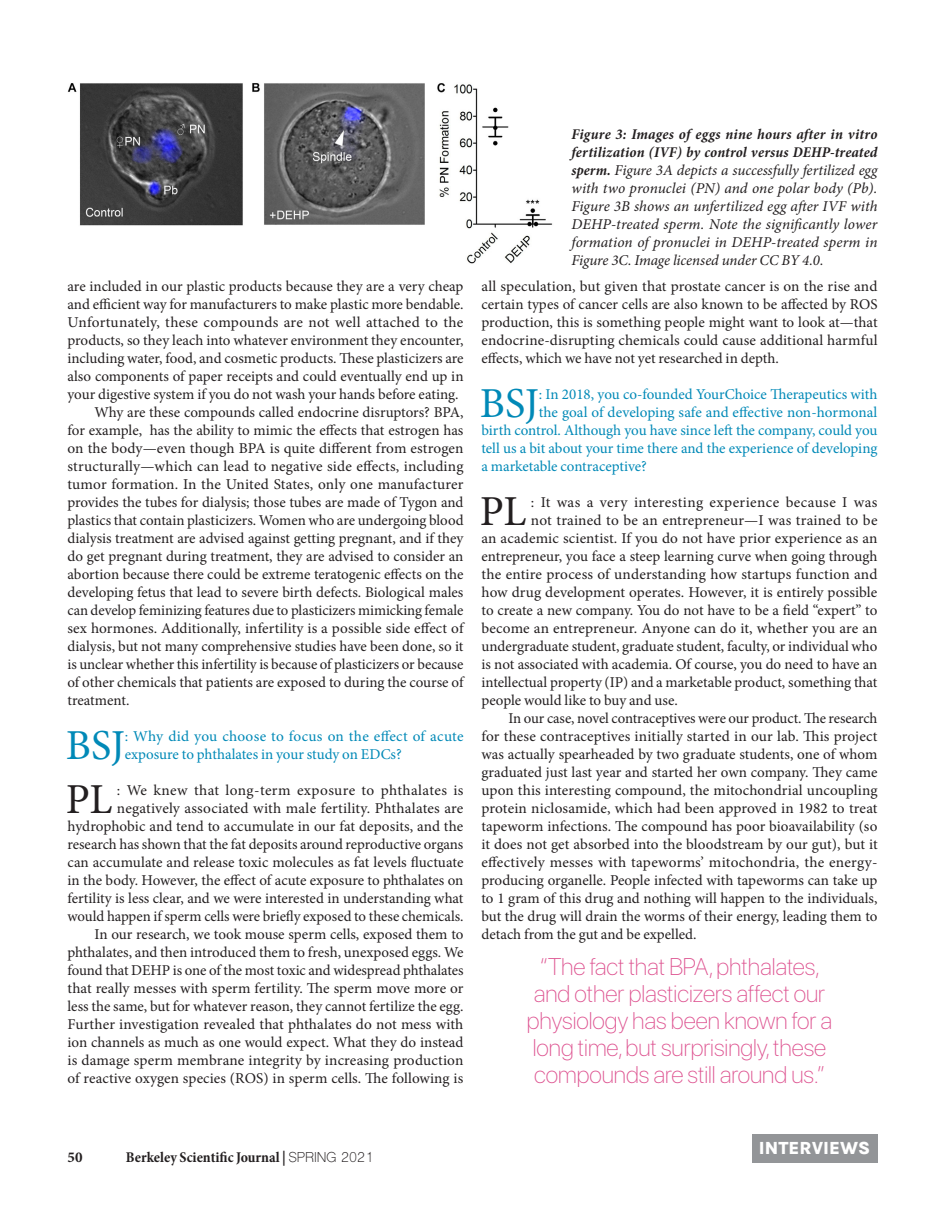
<style>
.page{position:relative;width:945px;height:1215px;background:#fff}
.page>*{position:absolute;margin:0;border:0;box-sizing:border-box;transform-origin:0 0}
.BSJ_-_Body_-_DropCap{font:42.75px "Minion Pro";letter-spacing:-.005em;color:#0089b7}
.Prof_-_Body_-_DropCa{font:42.75px "Minion Pro";color:#231f20}
.Pull_Quotes{font:100 24px/27px "SF Pro Display";color:#dd518f;text-align:center}
.t1{font:800 18px "Karla";color:#fff}
.Prof_-_Body_-_Indent{font:15px/18px "Minion Pro";color:#231f20;text-align:justify}
.Prof_-_Body_-_DropCa-2{font:15px/18px "Minion Pro";color:#231f20;text-align:justify}
.Captions{font:italic 15px/18px "Minion Pro";color:#231f20;text-align:justify}
.BSJ_-_Body_-_DropCap-2{font:15px/18px "Minion Pro";color:#0089b7}
.Prof_-_Body_-_DropCa-3{font:15px "Minion Pro";letter-spacing:.025em;color:#231f20}
.t2{font:700 condensed 15px "Minion Pro";color:#231f20}
.t3{font:700 15px "Minion Pro";color:#231f20}
.s1{font-weight:700;font-stretch:condensed}
.s2{font-family:"Shree Dev 0714";font-weight:400;font-stretch:normal;font-size:13.5px}
</style>
<div class="page">
<div style="left:752px;top:1134px;width:126px;height:28px;background:#939598"></div>
<img style="left:68px;top:83px;width:485px;height:181px">
<p class="Prof_-_Body_-_DropCa-2" style="left:68px;top:277px;width:398px">are included in our plastic products because they are a very cheap and efficient way for manufacturers to make plastic more bendable.<br>Unfortunately, these compounds are not well attached to the products, so they leach into whatever environment they encounter, including water, food, and cosmetic products. These plasticizers are also components of paper receipts and could eventually end up in your digestive system if you do not wash your hands before eating.</p>
<p class="Prof_-_Body_-_Indent" style="left:68px;top:403px;width:398px;text-indent:27px">Why are these compounds called endocrine disruptors? BPA, for example, has the ability to mimic the effects that estrogen has on the body—even though BPA is quite different from estrogen structurally—which can lead to negative side effects, including tumor formation. In the United States, only one manufacturer provides the tubes for dialysis; those tubes are made of Tygon and plastics that contain plasticizers. Women who are undergoing blood dialysis treatment are advised against getting pregnant, and if they do get pregnant during treatment, they are advised to consider an abortion because there could be extreme teratogenic effects on the developing fetus that lead to severe birth defects. Biological males can develop feminizing features due to plasticizers mimicking female sex hormones. Additionally, infertility is a possible side effect of dialysis, but not many comprehensive studies have been done, so it is unclear whether this infertility is because of plasticizers or because of other chemicals that patients are exposed to during the course of treatment.</p>
<p class="BSJ_-_Body_-_DropCap" style="left:66px;top:717px;width:60px">BSJ</p>
<p class="BSJ_-_Body_-_DropCap-2" style="left:125px;top:727px;width:340px">: Why did you choose to focus on the effect of acute exposure to phthalates in your study on EDCs?</p>
<p class="Prof_-_Body_-_DropCa" style="left:66px;top:771px;width:48px">PL</p>
<p class="Prof_-_Body_-_DropCa-2" style="left:68px;top:781px;width:398px;text-align:right">: We knew that long-term exposure to phthalates is negatively associated with male fertility. Phthalates are hydrophobic and tend to accumulate in our fat deposits, and the research has shown that the fat deposits around reproductive organs can accumulate and release toxic molecules as fat levels fluctuate in the body. However, the effect of acute exposure to phthalates on fertility is less clear, and we were interested in understanding what would happen if sperm cells were briefly exposed to these chemicals.</p>
<p class="Prof_-_Body_-_Indent" style="left:68px;top:925px;width:398px;text-indent:27px">In our research, we took mouse sperm cells, exposed them to phthalates, and then introduced them to fresh, unexposed eggs. We found that DEHP is one of the most toxic and widespread phthalates that really messes with sperm fertility. The sperm move more or less the same, but for whatever reason, they cannot fertilize the egg.<br>Further investigation revealed that phthalates do not mess with ion channels as much as one would expect. What they do instead is damage sperm membrane integrity by increasing production of reactive oxygen species (ROS) in sperm cells. The following is</p>
<p class="Captions" style="left:572px;top:125px;width:308px"><span class="s1">Figure 3: Images of eggs nine hours after in vitro fertilization (IVF) by control versus DEHP-treated sperm.</span> Figure 3A depicts a successfully fertilized egg with two pronuclei (PN) and one polar body (Pb).<br>Figure 3B shows an unfertilized egg after IVF with DEHP-treated sperm. Note the significantly lower formation of pronuclei in DEHP-treated sperm in Figure 3C. Image licensed under CC BY 4.0.</p>
<p class="Prof_-_Body_-_Indent" style="left:482px;top:277px;width:398px">all speculation, but given that prostate cancer is on the rise and certain types of cancer cells are also known to be affected by ROS production, this is something people might want to look at—that endocrine-disrupting chemicals could cause additional harmful effects, which we have not yet researched in depth.</p>
<p class="BSJ_-_Body_-_DropCap" style="left:480px;top:375px;width:60px">BSJ</p>
<p class="BSJ_-_Body_-_DropCap-2" style="left:539px;top:385px;width:340px">: In 2018, you co-founded YourChoice Therapeutics with</p>
<p class="BSJ_-_Body_-_DropCap-2" style="left:539px;top:403px;width:340px">the goal of developing safe and effective non-hormonal</p>
<p class="BSJ_-_Body_-_DropCap-2" style="left:482px;top:421px;width:398px">birth control. Although you have since left the company, could you</p>
<p class="BSJ_-_Body_-_DropCap-2" style="left:482px;top:439px;width:397px">tell us a bit about your time there and the experience of developing</p>
<p class="BSJ_-_Body_-_DropCap-2" style="left:482px;top:457px;width:167px">a marketable contraceptive?</p>
<p class="Prof_-_Body_-_DropCa" style="left:480px;top:483px;width:48px">PL</p>
<p class="Prof_-_Body_-_DropCa-3" style="left:531px;top:492px;width:348px">: It was a very interesting experience because I was</p>
<p class="Prof_-_Body_-_DropCa-2" style="left:531px;top:511px;width:348px">not trained to be an entrepreneur—I was trained to be</p>
<p class="Prof_-_Body_-_DropCa-2" style="left:482px;top:529px;width:397px">an academic scientist. If you do not have prior experience as an</p>
<p class="Prof_-_Body_-_DropCa-2" style="left:482px;top:547px;width:398px">entrepreneur, you face a steep learning curve when going through</p>
<p class="Prof_-_Body_-_DropCa-2" style="left:482px;top:565px;width:398px">the entire process of understanding how startups function and</p>
<p class="Prof_-_Body_-_DropCa-2" style="left:482px;top:583px;width:397px">how drug development operates. However, it is entirely possible</p>
<p class="Prof_-_Body_-_DropCa-2" style="left:482px;top:601px;width:397px">to create a new company. You do not have to be a field “expert” to</p>
<p class="Prof_-_Body_-_DropCa-2" style="left:482px;top:619px;width:398px">become an entrepreneur. Anyone can do it, whether you are an</p>
<p class="Prof_-_Body_-_DropCa-2" style="left:482px;top:637px;width:398px">undergraduate student, graduate student, faculty, or individual who</p>
<p class="Prof_-_Body_-_DropCa-2" style="left:482px;top:655px;width:397px">is not associated with academia. Of course, you do need to have an</p>
<p class="Prof_-_Body_-_DropCa-2" style="left:482px;top:673px;width:397px">intellectual property (IP) and a marketable product, something that</p>
<p class="Prof_-_Body_-_DropCa-2" style="left:482px;top:691px;width:198px">people would like to buy and use.</p>
<p class="Prof_-_Body_-_Indent" style="left:482px;top:709px;width:398px;text-indent:27px">In our case, novel contraceptives were our product. The research for these contraceptives initially started in our lab. This project was actually spearheaded by two graduate students, one of whom graduated just last year and started her own company. They came upon this interesting compound, the mitochondrial uncoupling protein niclosamide, which had been approved in 1982 to treat tapeworm infections. The compound has poor bioavailability (so it does not get absorbed into the bloodstream by our gut), but it effectively messes with tapeworms’ mitochondria, the energy&shy;producing organelle. People infected with tapeworms can take up to 1 gram of this drug and nothing will happen to the individuals, but the drug will drain the worms of their energy, leading them to detach from the gut and be expelled.</p>
<p class="Pull_Quotes" style="left:527px;top:954px;width:307px">“The fact that BPA, phthalates, and other plasticizers affect our physiology has been known for a long time, but surprisingly, these compounds are still around us.”</p>
<p class="t3" style="left:68px;top:1147px;width:16px">50</p>
<p class="t2" style="left:126px;top:1147px;width:249px">Berkeley Scientific Journal | <span class="s2">SPRING 2021</span></p>
<p class="t1" style="left:759px;top:1137px;width:113px">INTERVIEWS</p>
</div>
